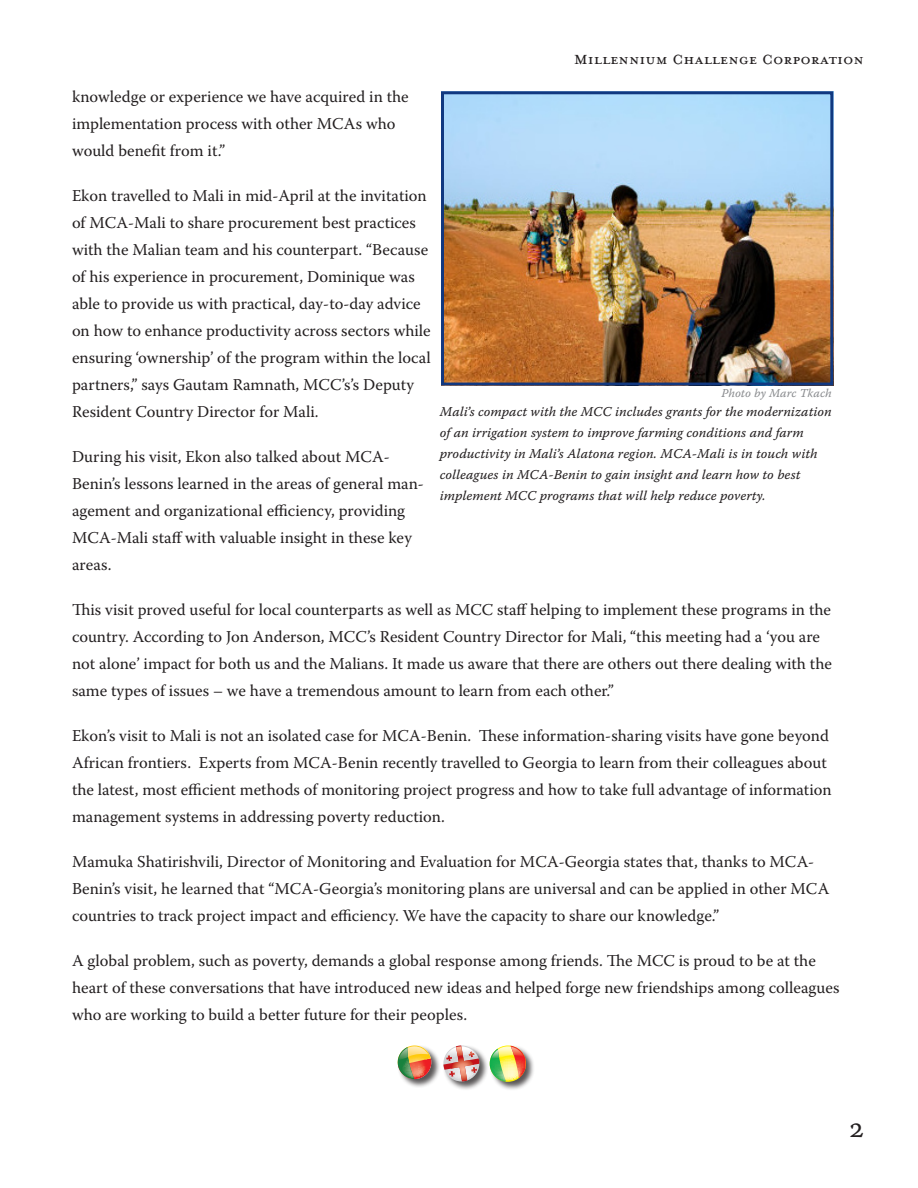
<style>
.page{position:relative;width:918px;height:1188px;background:#fff}
.page>*{position:absolute;margin:0;border:0;box-sizing:border-box;transform-origin:0 0}
.t1{font:30px "Warnock Pro Light Capt";color:#231f20}
.t2{font:21px "Mrs Eaves Petite Caps";color:#231f20}
.t3{font:16.5px/27px "Warnock Pro";color:#231f20}
.t4{font:13.5px/21px "Warnock Pro It Capt";color:#231f20}
.t5{font:12px "Warnock Pro It Capt";color:#8a8c8f}
</style>
<div class="page">
<div style="left:397px;top:1045px;width:52px;height:52px;background:#231f20;opacity:.75"></div>
<svg style="left:397px;top:1046px;width:35px;height:34px"></svg>
<div style="left:443px;top:1045px;width:52px;height:52px;background:#231f20;opacity:.75"></div>
<svg style="left:443px;top:1046px;width:36px;height:35px"></svg>
<div style="left:489px;top:1045px;width:52px;height:52px;background:#231f20;opacity:.75"></div>
<svg style="left:490px;top:1046px;width:36px;height:36px"></svg>
<img style="left:445px;top:95px;width:384px;height:287px">
<div style="left:441px;top:91px;width:392px;height:295px;border:3px solid #113880"></div>
<p class="t2" style="left:574px;top:50px;width:292px">Millennium Challenge Corporation</p>
<p class="t3" style="left:72px;top:83px;width:338px">knowledge or experience we have acquired in the implementation process with other MCAs who would benefit from it.”</p>
<p class="t3" style="left:72px;top:182px;width:360px">Ekon travelled to Mali in mid-April at the invitation of MCA-Mali to share procurement best practices with the Malian team and his counterpart. “Because of his experience in procurement, Dominique was able to provide us with practical, day-to-day advice on how to enhance productivity across sectors while ensuring ‘ownership’ of the program within the local partners,” says Gautam Ramnath, MCC’s’s Deputy Resident Country Director for Mali.</p>
<p class="t3" style="left:72px;top:443px;width:353px">During his visit, Ekon also talked about MCA-Benin’s lessons learned in the areas of general man&shy;agement and organizational efficiency, providing MCA-Mali staff with valuable insight in these key areas.</p>
<p class="t3" style="left:72px;top:596px;width:761px">This visit proved useful for local counterparts as well as MCC staff helping to implement these programs in the country. According to Jon Anderson, MCC’s Resident Country Director for Mali, “this meeting had a ‘you are not alone’ impact for both us and the Malians. It made us aware that there are others out there dealing with the same types of issues – we have a tremendous amount to learn from each other.”</p>
<p class="t3" style="left:72px;top:722px;width:761px">Ekon’s visit to Mali is not an isolated case for MCA-Benin. These information-sharing visits have gone beyond African frontiers. Experts from MCA-Benin recently travelled to Georgia to learn from their colleagues about the latest, most efficient methods of monitoring project progress and how to take full advantage of information management systems in addressing poverty reduction.</p>
<p class="t3" style="left:72px;top:848px;width:759px">Mamuka Shatirishvili, Director of Monitoring and Evaluation for MCA-Georgia states that, thanks to MCA-<br>Benin’s visit, he learned that “MCA-Georgia’s monitoring plans are universal and can be applied in other MCA countries to track project impact and efficiency. We have the capacity to share our knowledge.”</p>
<p class="t3" style="left:72px;top:947px;width:769px">A global problem, such as poverty, demands a global response among friends. The MCC is proud to be at the heart of these conversations that have introduced new ideas and helped forge new friendships among colleagues who are working to build a better future for their peoples.</p>
<p class="t5" style="left:722px;top:386px;width:112px">Photo by Marc Tkach</p>
<p class="t4" style="left:440px;top:401px;width:393px">Mali’s compact with the MCC includes grants for the modernization of an irrigation system to improve farming conditions and farm productivity in Mali’s Alatona region. MCA-Mali is in touch with colleagues in MCA-Benin to gain insight and learn how to best implement MCC programs that will help reduce poverty.</p>
<p class="t1" style="left:849px;top:1109px;width:16px">2</p>
</div>
